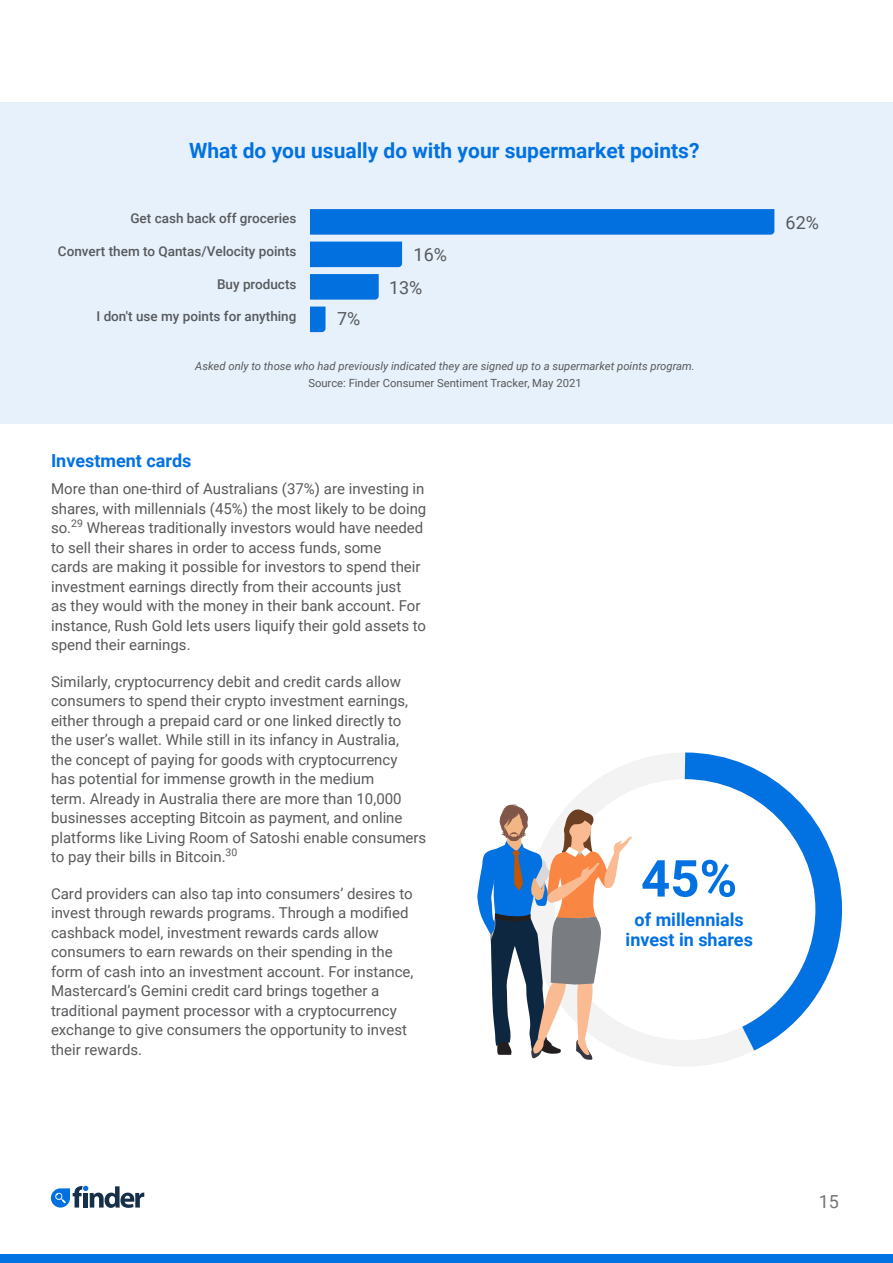
<style>
.page{position:relative;width:893px;height:1263px;background:#fff}
.page>*{position:absolute;margin:0;border:0;box-sizing:border-box;transform-origin:0 0}
.Heading_1{font:700 51px "Roboto";color:#0271e1}
.Heading_1-2{font:700 21px "Roboto";color:#0271e1}
.body_copy{font:700 18px/19.5px "Roboto";color:#0271e1;text-align:center}
.Header_2{font:700 18px "Roboto";color:#0271e1}
.Heading_1-3{font:18px "Roboto";color:#58595b}
.t1{font:18px "Roboto";color:#757577}
.body_copy-2{font:15px/19.5px "Roboto";color:#58595b}
.body_copy-3{font:500 13.5px "Roboto";color:#58595b}
.body_copy-4{font:italic 11.25px/16.5px "Roboto";color:#58595b;text-align:center}
.s1{font-style:normal}
</style>
<div class="page">
<div style="left:0;top:1254px;width:893px;height:9px;background:#0271e1"></div>
<svg style="left:51px;top:1186px;width:93px;height:21px"></svg>
<div style="left:0;top:102px;width:893px;height:322px;background:#e6f1fc"></div>
<svg style="left:658px;top:752px;width:185px;height:314px"></svg>
<svg style="left:477px;top:803px;width:155px;height:257px"></svg>
<svg style="left:310px;top:209px;width:464px;height:26px;background:#0672e0"></svg>
<div style="left:310px;top:242px;width:92px;height:25px;background:#0370e0"></div>
<svg style="left:310px;top:274px;width:69px;height:26px;background:#0872e0"></svg>
<svg style="left:310px;top:307px;width:15px;height:25px"></svg>
<p class="Heading_1-2" style="left:189px;top:136px;width:512px">What do you usually do with your supermarket points?</p>
<p class="body_copy-3" style="left:130px;top:209px;width:168px">Get cash back off groceries</p>
<p class="body_copy-3" style="left:58px;top:242px;width:240px">Convert them to Qantas/Velocity points</p>
<p class="body_copy-3" style="left:217px;top:275px;width:81px">Buy products</p>
<p class="body_copy-3" style="left:96px;top:306px;width:201px">I don't use my points for anything</p>
<p class="Heading_1-3" style="left:414px;top:242px;width:35px">16%</p>
<p class="Heading_1-3" style="left:389px;top:275px;width:35px">13%</p>
<p class="Heading_1-3" style="left:337px;top:306px;width:25px">7%</p>
<p class="body_copy-4" style="left:195px;top:358px;width:501px">Asked only to those who had previously indicated they are signed up to a supermarket points program.<br><span class="s1">Source: Finder Consumer Sentiment Tracker, May 2021</span></p>
<p class="Header_2" style="left:51px;top:448px;width:142px">Investment cards</p>
<p class="body_copy-2" style="left:51px;top:479px;width:377px">More than one-third of Australians (37%) are investing in shares, with millennials (45%) the most likely to be doing so.<sup>29</sup> Whereas traditionally investors would have needed to sell their shares in order to access funds, some<br>cards are making it possible for investors to spend their investment earnings directly from their accounts just<br>as they would with the money in their bank account. For instance, Rush Gold lets users liquify their gold assets to spend their earnings.</p>
<p class="body_copy-2" style="left:51px;top:671px;width:377px">Similarly, cryptocurrency debit and credit cards allow consumers to spend their crypto investment earnings, either through a prepaid card or one linked directly to the user’s wallet. While still in its infancy in Australia,<br>the concept of paying for goods with cryptocurrency<br>has potential for immense growth in the medium<br>term. Already in Australia there are more than 10,000 businesses accepting Bitcoin as payment, and online platforms like Living Room of Satoshi enable consumers to pay their bills in Bitcoin.<sup>30</sup></p>
<p class="body_copy-2" style="left:51px;top:883px;width:364px">Card providers can also tap into consumers’ desires to invest through rewards programs. Through a modified cashback model, investment rewards cards allow consumers to earn rewards on their spending in the form of cash into an investment account. For instance, Mastercard’s Gemini credit card brings together a traditional payment processor with a cryptocurrency exchange to give consumers the opportunity to invest their rewards.</p>
<p class="Heading_1" style="left:641px;top:843px;width:98px">45%</p>
<p class="body_copy" style="left:626px;top:910px;width:129px">of millennials invest in shares</p>
<p class="Heading_1-3" style="left:786px;top:210px;width:35px">62%</p>
<p class="t1" style="left:819px;top:1189px;width:22px">15</p>
</div>
